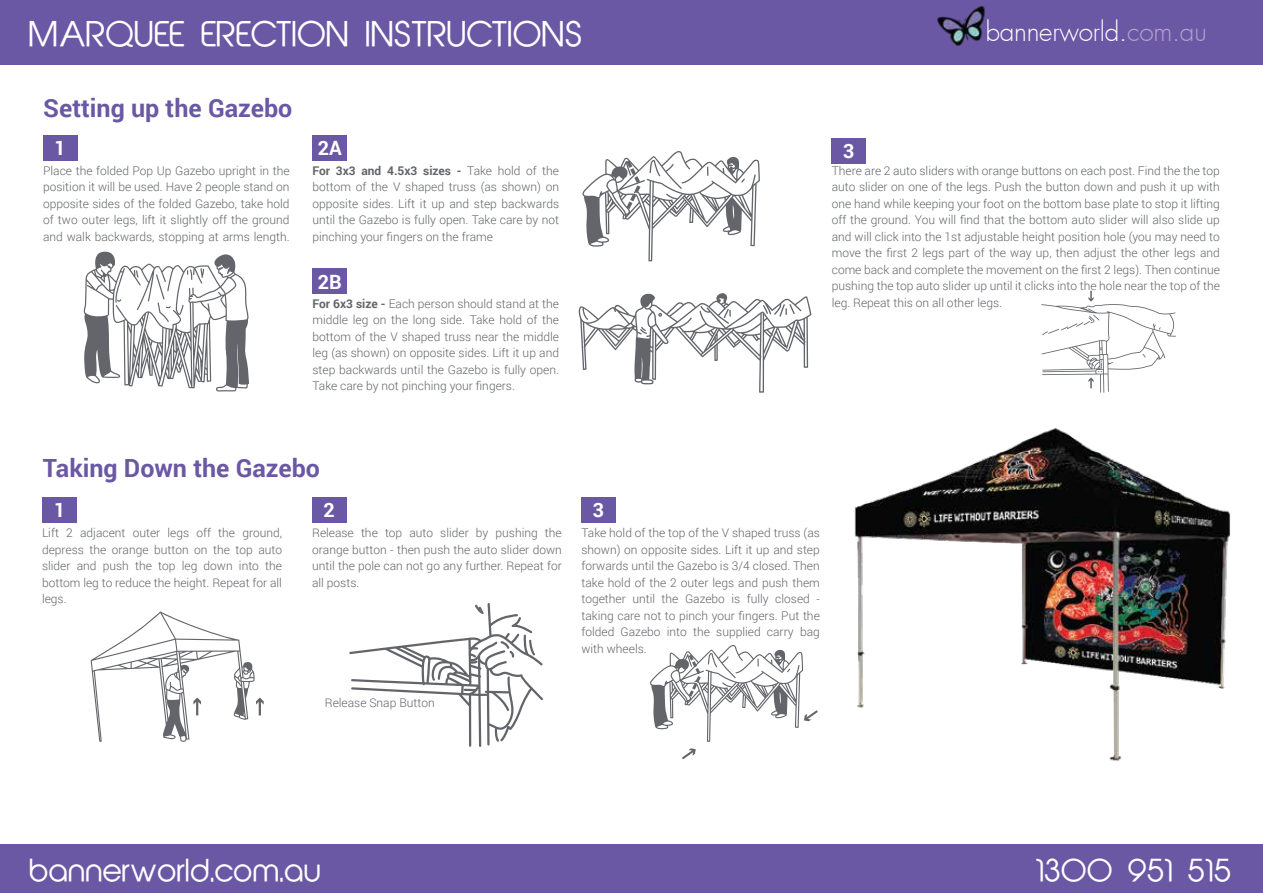
<style>
.page{position:relative;width:1263px;height:893px;background:#fff}
.page>*{position:absolute;margin:0;border:0;box-sizing:border-box;transform-origin:0 0}
.t1{font:33px "Abeatby Kai";color:#fff}
.t2{font:29.55px "Abeatby Kai";color:#fff}
.t3{font:300 26.1px "Futura";letter-spacing:-.01em;color:#fff}
.t4{font:700 25.05px "Roboto";color:#6b58a5}
.t5{font:700 19.65px "Roboto";color:#fff}
.t6{font:300 12px/16.5px "Roboto";color:#63656a;text-align:justify}
.s1{font-weight:700}
.s2{color:#b4a1cc}
</style>
<div class="page">
<div style="left:0;top:0;width:1263px;height:64px;background:#6b58a5"></div>
<div style="left:0;top:845px;width:1263px;height:48px;background:#6b58a5"></div>
<img style="left:937px;top:6px;width:48px;height:40px">
<div style="left:43px;top:135px;width:34px;height:26px;background:#6b58a5"></div>
<div style="left:313px;top:135px;width:34px;height:26px;background:#6b58a5"></div>
<div style="left:313px;top:269px;width:34px;height:25px;background:#6b58a5"></div>
<div style="left:832px;top:138px;width:34px;height:26px;background:#6b58a5"></div>
<div style="left:43px;top:497px;width:34px;height:25px;background:#6b58a5"></div>
<div style="left:312px;top:497px;width:34px;height:25px;background:#6b58a5"></div>
<div style="left:581px;top:497px;width:34px;height:25px;background:#6b58a5"></div>
<svg style="left:582px;top:151px;width:178px;height:110px"></svg>
<svg style="left:579px;top:293px;width:232px;height:100px"></svg>
<svg style="left:1041px;top:291px;width:135px;height:102px"></svg>
<svg style="left:84px;top:252px;width:165px;height:140px"></svg>
<svg style="left:349px;top:603px;width:194px;height:144px"></svg>
<svg style="left:91px;top:611px;width:173px;height:131px"></svg>
<svg style="left:682px;top:748px;width:14px;height:12px"></svg>
<svg style="left:650px;top:645px;width:168px;height:97px"></svg>
<img style="left:854px;top:428px;width:377px;height:334px">
<h1 class="t1" style="left:30px;top:21px;width:555px">MARQUEE ERECTION INSTRUCTIONS</h1>
<h3 class="t4" style="left:43px;top:91px;width:250px">Setting up the Gazebo</h3>
<h3 class="t5" style="left:55px;top:134px;width:13px">1</h3>
<h3 class="t5" style="left:318px;top:134px;width:25px">2A</h3>
<p class="t6" style="left:43px;top:162px;width:248px">Place the folded Pop Up Gazebo upright in the position it will be used. Have 2 people stand on opposite sides of the folded Gazebo, take hold of two outer legs, lift it slightly off the ground and walk backwards, stopping at arms length.</p>
<p class="t6" style="left:312px;top:162px;width:248px"><span class="s1">For 3x3 and 4.5x3 sizes -</span> Take hold of the bottom of the V shaped truss (as shown) on opposite sides. Lift it up and step backwards until the Gazebo is fully open. Take care by not pinching your fingers on the frame</p>
<h3 class="t5" style="left:318px;top:268px;width:25px">2B</h3>
<p class="t6" style="left:312px;top:295px;width:248px"><span class="s1">For 6x3 size -</span> Each person should stand at the middle leg on the long side. Take hold of the bottom of the V shaped truss near the middle leg (as shown) on opposite sides. Lift it up and step backwards until the Gazebo is fully open.<br>Take care by not pinching your fingers.</p>
<h3 class="t3" style="left:985px;top:15px;width:223px">bannerworld.<span class="s2">com.au</span></h3>
<h3 class="t5" style="left:843px;top:137px;width:13px">3</h3>
<p class="t6" style="left:832px;top:162px;width:390px">There are 2 auto sliders with orange buttons on each post. Find the the top auto slider on one of the legs. Push the button down and push it up with one hand while keeping your foot on the bottom base plate to stop it lifting off the ground. You will find that the bottom auto slider will also slide up and will click into the 1st adjustable height position hole (you may need to move the first 2 legs part of the way up, then adjust the other legs and come back and complete the movement on the first 2 legs). Then continue pushing the top auto slider up until it clicks into the hole near the top of the leg. Repeat this on all other legs.</p>
<h3 class="t4" style="left:43px;top:450px;width:279px">Taking Down the Gazebo</h3>
<h3 class="t5" style="left:54px;top:496px;width:13px">1</h3>
<h3 class="t5" style="left:323px;top:496px;width:13px">2</h3>
<h3 class="t5" style="left:593px;top:496px;width:13px">3</h3>
<p class="t6" style="left:42px;top:524px;width:242px">Lift 2 adjacent outer legs off the ground, depress the orange button on the top auto slider and push the top leg down into the bottom leg to reduce the height. Repeat for all legs.</p>
<p class="t6" style="left:312px;top:524px;width:251px">Release the top auto slider by pushing the orange button - then push the auto slider down until the pole can not go any further. Repeat for all posts.</p>
<p class="t6" style="left:581px;top:524px;width:240px">Take hold of the top of the V shaped truss (as shown) on opposite sides. Lift it up and step forwards until the Gazebo is 3/4 closed. Then take hold of the 2 outer legs and push them together until the Gazebo is fully closed - taking care not to pinch your fingers. Put the folded Gazebo into the supplied carry bag with wheels.</p>
<p class="t6" style="left:325px;top:694px;width:111px">Release Snap Button</p>
<h2 class="t2" style="left:30px;top:859px;width:293px">bannerworld.com.au</h2>
<h2 class="t2" style="left:1036px;top:859px;width:197px">1300 951 515</h2>
</div>
